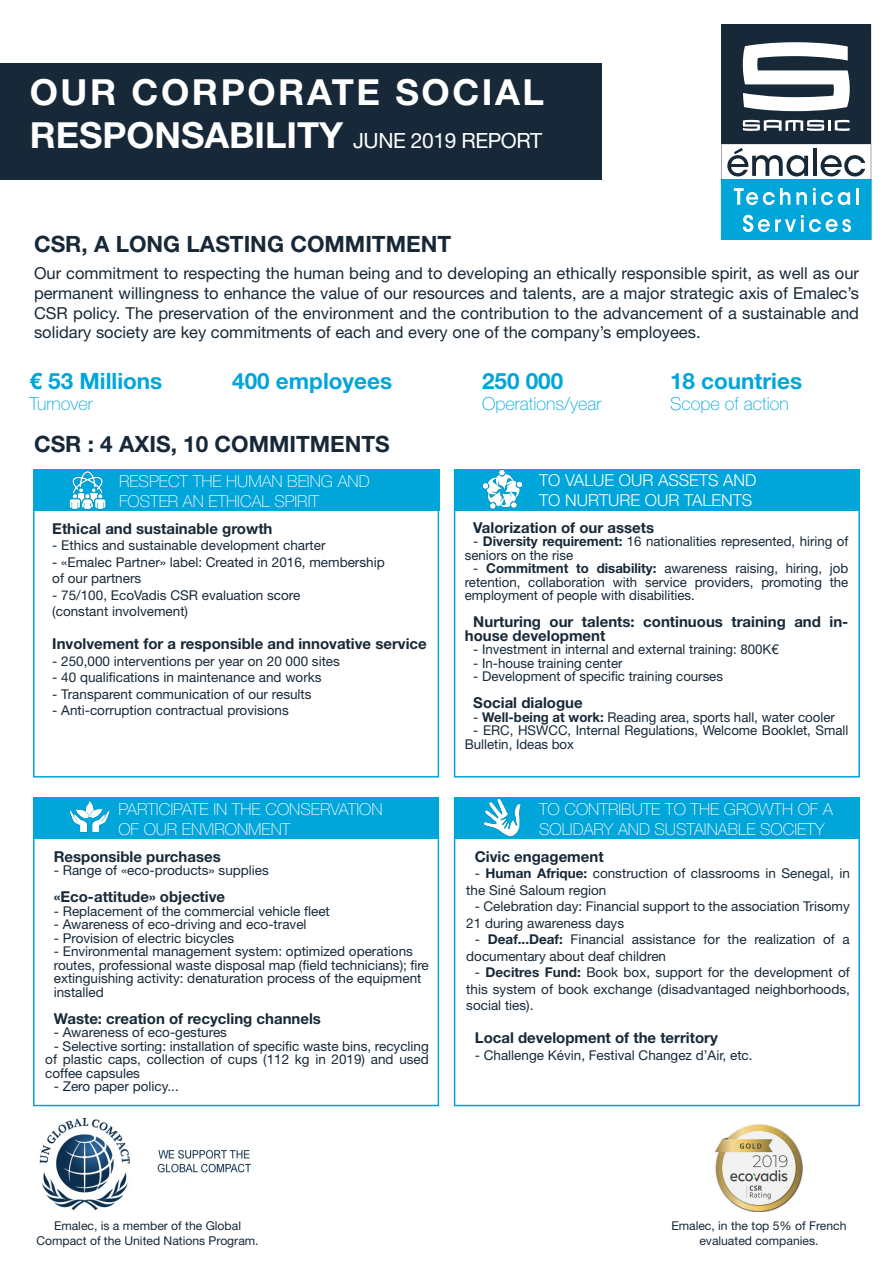
<style>
.page{position:relative;width:893px;height:1263px;background:#fff}
.page>*{position:absolute;margin:0;border:0;box-sizing:border-box;transform-origin:0 0}
.t1{font:700 36px "Helvetica Neue LT Std";color:#fff}
.t2{font:700 36px "Helvetica Neue LT Std";letter-spacing:.07em;color:#fff}
.t3{font:700 22.5px "Helvetica Neue LT Std";color:#172938}
.t4{font:700 22.5px "Helvetica Neue LT Std";color:#00a5da}
.t5{font:100 18px "Helvetica Neue LT Std";color:#00a5da}
.t6{font:16.5px/19.8px "Helvetica Neue LT Std";color:#172938;text-align:justify}
.t7{font:100 16.5px/19.8px "Helvetica Neue LT Std";color:#fff}
.t8{font:300 16.5px "Helvetica Neue LT Std";color:#fff}
.t9{font:700 15px/13.5px "Helvetica Neue LT Std";color:#172938}
.t10{font:13.5px/13.5px "Helvetica Neue LT Std";color:#172938}
.t11{font:12.15px/14.5px "Helvetica Neue LT Std";color:#172938;text-align:center}
.s1{font-weight:400;font-size:21px}
.s2{font-weight:700}
</style>
<div class="page">
<div style="left:0;top:63px;width:601px;height:116px;background:#172938"></div>
<img style="left:715px;top:1124px;width:87px;height:87px">
<div style="left:454px;top:798px;width:405px;height:41px;background:#00a5da"></div>
<div style="left:33px;top:798px;width:405px;height:41px;background:#00a5da"></div>
<div style="left:33px;top:469px;width:406px;height:308px;border:2px solid #00a5da"></div>
<div style="left:33px;top:798px;width:406px;height:308px;border:2px solid #00a5da"></div>
<div style="left:454px;top:469px;width:406px;height:308px;border:2px solid #00a5da"></div>
<div style="left:454px;top:798px;width:406px;height:308px;border:2px solid #00a5da"></div>
<div style="left:454px;top:469px;width:405px;height:41px;background:#00a5da"></div>
<div style="left:34px;top:469px;width:405px;height:41px;background:#00a5da"></div>
<img style="left:480px;top:469px;width:44px;height:42px">
<img style="left:483px;top:798px;width:39px;height:39px">
<img style="left:69px;top:801px;width:41px;height:32px">
<img style="left:67px;top:471px;width:39px;height:40px">
<div style="left:721px;top:179px;width:150px;height:61px;background:#00a5da"></div>
<svg style="left:734px;top:188px;width:56px;height:17px"></svg>
<svg style="left:796px;top:192px;width:11px;height:13px"></svg>
<svg style="left:813px;top:188px;width:37px;height:17px"></svg>
<hr style="left:856px;top:188px;width:3px;height:17px;background:#fff">
<svg style="left:743px;top:215px;width:108px;height:17px"></svg>
<svg style="left:721px;top:25px;width:150px;height:155px"></svg>
<img style="left:39px;top:1117px;width:213px;height:94px">
<p class="t2" style="left:30px;top:70px;width:516px">OUR CORPORATE SOCIAL</p>
<p class="t1" style="left:30px;top:113px;width:514px">RESPONSABILITY <span class="s1">JUNE 2019 REPORT</span></p>
<p class="t3" style="left:34px;top:230px;width:419px">CSR, A LONG LASTING COMMITMENT</p>
<p class="t6" style="left:34px;top:263px;width:826px">Our commitment to respecting the human being and to developing an ethically responsible spirit, as well as our permanent willingness to enhance the value of our resources and talents, are a major strategic axis of Emalec’s CSR policy. The preservation of the environment and the contribution to the advancement of a sustainable and solidary society are key commitments of each and every one of the company’s employees.</p>
<p class="t4" style="left:670px;top:367px;width:134px">18 countries</p>
<p class="t5" style="left:670px;top:393px;width:120px">Scope of action</p>
<p class="t4" style="left:29px;top:367px;width:134px">€ 53 Millions</p>
<p class="t4" style="left:232px;top:367px;width:161px">400 employees</p>
<p class="t5" style="left:29px;top:393px;width:65px">Turnover</p>
<p class="t4" style="left:482px;top:367px;width:83px">250 000</p>
<p class="t5" style="left:482px;top:393px;width:121px">Operations/year</p>
<p class="t3" style="left:34px;top:430px;width:357px">CSR : 4 AXIS, 10 COMMITMENTS</p>
<p class="t7" style="left:119px;top:471px;width:252px">RESPECT THE HUMAN BEING AND</p>
<p class="t7" style="left:119px;top:491px;width:202px">FOSTER AN ETHICAL SPIRIT</p>
<p class="t9" style="left:52px;top:521px;width:222px">Ethical and sustainable growth</p>
<p class="t10" style="left:52px;top:538px;width:275px">- Ethics and sustainable development charter</p>
<p class="t10" style="left:52px;top:555px;width:334px">- «Emalec Partner» label: Created in 2016, membership</p>
<p class="t10" style="left:52px;top:571px;width:91px">of our partners</p>
<p class="t10" style="left:52px;top:588px;width:250px">- 75/100, EcoVadis CSR evaluation score</p>
<p class="t10" style="left:52px;top:604px;width:137px">(constant involvement)</p>
<p class="t9" style="left:52px;top:637px;width:376px">Involvement for a responsible and innovative service</p>
<p class="t10" style="left:52px;top:654px;width:289px">- 250,000 interventions per year on 20 000 sites</p>
<p class="t10" style="left:52px;top:670px;width:271px">- 40 qualifications in maintenance and works</p>
<p class="t10" style="left:52px;top:687px;width:261px">- Transparent communication of our results</p>
<p class="t10" style="left:52px;top:703px;width:238px">- Anti-corruption contractual provisions</p>
<p class="t7" style="left:118px;top:799px;width:266px">PARTICIPATE IN THE CONSERVATION</p>
<p class="t7" style="left:118px;top:819px;width:174px">OF OUR ENVIRONMENT</p>
<p class="t9" style="left:54px;top:849px;width:168px">Responsible purchases</p>
<p class="t10" style="left:54px;top:863px;width:217px">- Range of «eco-products» supplies</p>
<p class="t9" style="left:54px;top:890px;width:173px">«Eco-attitude» objective</p>
<p class="t10" style="left:54px;top:904px;width:278px">- Replacement of the commercial vehicle fleet</p>
<p class="t10" style="left:54px;top:917px;width:254px">- Awareness of eco-driving and eco-travel</p>
<p class="t10" style="left:54px;top:931px;width:182px">- Provision of electric bicycles</p>
<p class="t10" style="left:54px;top:944px;width:361px">- Environmental management system: optimized operations</p>
<p class="t10" style="left:54px;top:958px;width:377px">routes, professional waste disposal map (field technicians); fire</p>
<p class="t10" style="left:54px;top:971px;width:369px">extinguishing activity: denaturation process of the equipment</p>
<p class="t10" style="left:54px;top:985px;width:52px">installed</p>
<p class="t9" style="left:54px;top:1011px;width:269px">Waste: creation of recycling channels</p>
<p class="t10" style="left:54px;top:1025px;width:175px">- Awareness of eco-gestures</p>
<p class="t10" style="left:45px;top:1039px;width:385px;text-align:justify;text-indent:9px">- Selective sorting: installation of specific waste bins, recycling of plastic caps, collection of cups (112 kg in 2019) and used coffee capsules</p>
<p class="t10" style="left:54px;top:1079px;width:127px">- Zero paper policy...</p>
<p class="t8" style="left:539px;top:470px;width:219px">TO VALUE OUR ASSETS AND</p>
<p class="t8" style="left:539px;top:490px;width:215px">TO NURTURE OUR TALENTS</p>
<p class="t9" style="left:473px;top:520px;width:182px">Valorization of our assets</p>
<p class="t10" style="left:465px;top:535px;width:385px;text-indent:9px">- <span class="s2">Diversity requirement:</span> 16 nationalities represented, hiring of seniors on the rise</p>
<p class="t10" style="left:465px;top:562px;width:385px;text-align:justify;text-indent:9px">- <span class="s2">Commitment to disability:</span> awareness raising, hiring, job retention, collaboration with service providers, promoting the employment of people with disabilities.</p>
<p class="t9" style="left:465px;top:615px;width:385px;text-indent:9px">Nurturing our talents: continuous training and in&shy;house development</p>
<p class="t10" style="left:473px;top:643px;width:307px">- Investment in internal and external training: 800K€</p>
<p class="t10" style="left:473px;top:656px;width:151px">- In-house training center</p>
<p class="t10" style="left:473px;top:670px;width:251px">- Development of specific training courses</p>
<p class="t9" style="left:473px;top:696px;width:111px">Social dialogue</p>
<p class="t10" style="left:473px;top:710px;width:363px">- <span class="s2">Well-being at work:</span> Reading area, sports hall, water cooler</p>
<p class="t10" style="left:465px;top:724px;width:385px;text-indent:9px">- ERC, HSWCC, Internal Regulations, Welcome Booklet, Small<br>Bulletin, Ideas box</p>
<p class="t7" style="left:539px;top:799px;width:295px">TO CONTRIBUTE TO THE GROWTH OF A<br>SOLIDARY AND SUSTAINABLE SOCIETY</p>
<p class="t9" style="left:475px;top:849px;width:130px">Civic engagement</p>
<p class="t10" style="left:466px;top:865px;width:385px;line-height:16.5px;text-indent:9px">- <span class="s2">Human Afrique:</span> construction of classrooms in Senegal, in the Siné Saloum region</p>
<p class="t10" style="left:466px;top:898px;width:385px;line-height:16.5px;text-indent:9px">- Celebration day: Financial support to the association Trisomy<br>21 during awareness days</p>
<p class="t10" style="left:466px;top:931px;width:385px;line-height:16.5px;text-indent:9px">- <span class="s2">Deaf...Deaf:</span> Financial assistance for the realization of a documentary about deaf children</p>
<p class="t10" style="left:466px;top:964px;width:385px;line-height:16.5px;text-align:justify;text-indent:9px">- <span class="s2">Decitres Fund:</span> Book box, support for the development of this system of book exchange (disadvantaged neighborhoods, social ties).</p>
<p class="t9" style="left:475px;top:1031px;width:245px">Local development of the territory</p>
<p class="t10" style="left:475px;top:1048px;width:279px">- Challenge Kévin, Festival Changez d’Air, etc.</p>
<p class="t11" style="left:36px;top:1218px;width:224px">Emalec, is a member of the Global<br>Compact of the United Nations Program.</p>
<p class="t11" style="left:671px;top:1218px;width:177px">Emalec, in the top 5% of French evaluated companies.</p>
</div>
